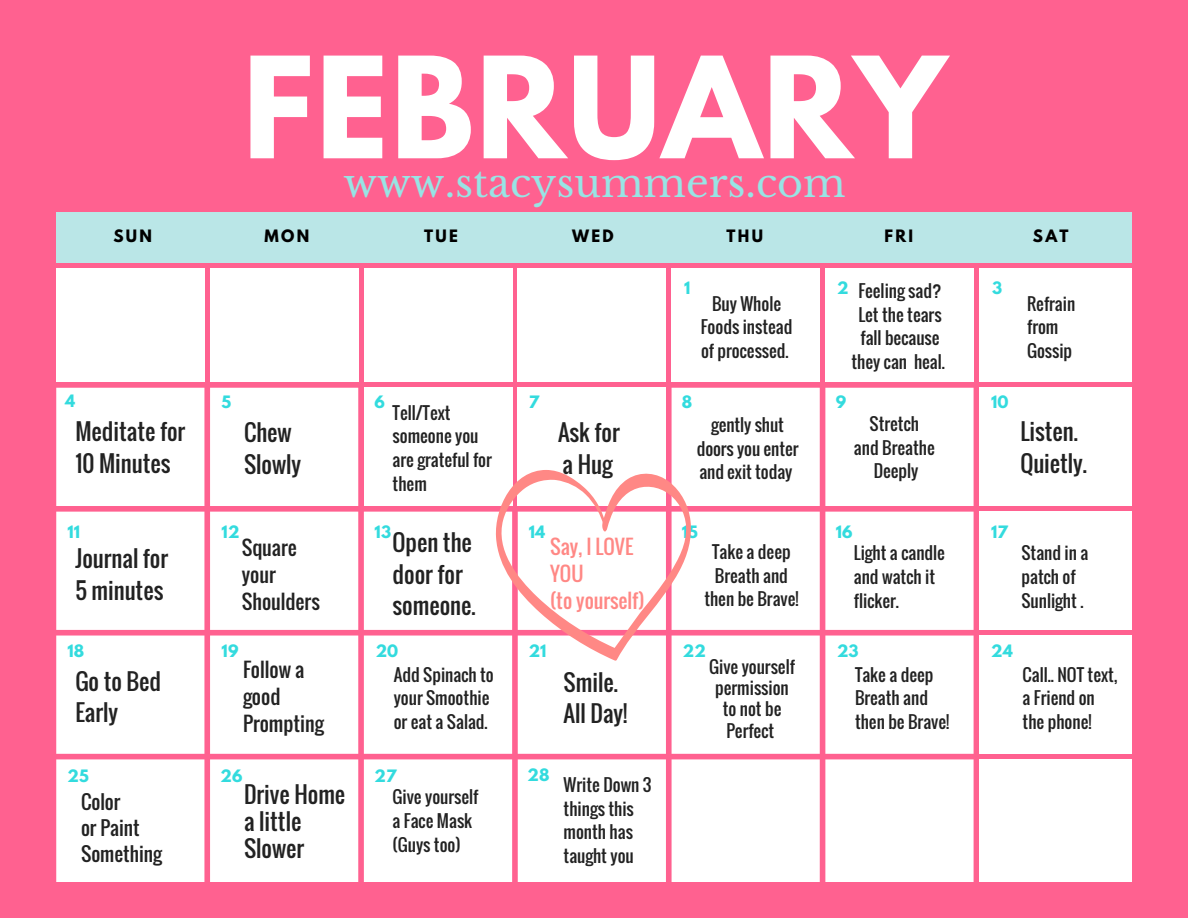
<style>
.page{position:relative;width:1188px;height:918px;background:#ff6190}
.page>*{position:absolute;margin:0;border:0;box-sizing:border-box;transform-origin:0 0}
.t1{font:700 124.5px "League Spartan";letter-spacing:.02em;color:#fff}
.t2{font:39.6px "Libre Baskerville";color:#98e4e4}
.t3{font:22.65px/31.5px "Oswald";color:#222}
.t4{font:19.8px/27px "Oswald";color:#222}
.t5{font:19.8px/27px "Oswald";color:#ff8885}
.t6{font:19.2px/25.8px "Oswald";color:#222}
.t7{font:16.95px/23.7px "Oswald";color:#222}
.t8{font:700 15.15px "League Spartan";letter-spacing:.01em;color:#33dbde}
.t9{font:700 15.15px "League Spartan";letter-spacing:.15em;color:#000}
</style>
<div class="page">
<div style="left:56px;top:268px;width:148px;height:114px;background:#fff"></div>
<div style="left:56px;top:388px;width:148px;height:118px;background:#fff"></div>
<div style="left:56px;top:512px;width:148px;height:118px;background:#fff"></div>
<div style="left:56px;top:636px;width:148px;height:246px;background:#fff"></div>
<div style="left:210px;top:268px;width:148px;height:114px;background:#fff"></div>
<div style="left:210px;top:388px;width:148px;height:118px;background:#fff"></div>
<div style="left:210px;top:512px;width:148px;height:118px;background:#fff"></div>
<div style="left:210px;top:636px;width:148px;height:246px;background:#fff"></div>
<div style="left:364px;top:268px;width:148px;height:114px;background:#fff"></div>
<div style="left:518px;top:268px;width:148px;height:114px;background:#fff"></div>
<div style="left:672px;top:268px;width:148px;height:114px;background:#fff"></div>
<div style="left:825px;top:268px;width:149px;height:114px;background:#fff"></div>
<div style="left:979px;top:268px;width:153px;height:114px;background:#fff"></div>
<div style="left:979px;top:388px;width:153px;height:118px;background:#fff"></div>
<div style="left:979px;top:512px;width:153px;height:118px;background:#fff"></div>
<div style="left:979px;top:636px;width:153px;height:118px;background:#fff"></div>
<div style="left:979px;top:759px;width:153px;height:123px;background:#fff"></div>
<div style="left:56px;top:213px;width:1076px;height:50px;background:#bae6e7"></div>
<svg style="left:364px;top:388px;width:610px;height:494px;background:#fff4f6"></svg>
<h1 class="t1" style="left:243px;top:46px;width:705px">FEBRUARY</h1>
<h2 class="t2" style="left:343px;top:158px;width:504px">www.stacysummers.com</h2>
<p class="t9" style="left:114px;top:228px;width:40px">SUN</p>
<p class="t9" style="left:265px;top:228px;width:46px">MON</p>
<p class="t9" style="left:424px;top:228px;width:35px">TUE</p>
<p class="t9" style="left:572px;top:228px;width:43px">WED</p>
<p class="t9" style="left:727px;top:228px;width:38px">THU</p>
<p class="t9" style="left:885px;top:228px;width:30px">FRI</p>
<p class="t9" style="left:1033px;top:228px;width:37px">SAT</p>
<p class="t8" style="left:684px;top:280px;width:8px">1</p>
<p class="t8" style="left:837px;top:280px;width:13px">2</p>
<p class="t8" style="left:992px;top:280px;width:12px">3</p>
<p class="t7" style="left:852px;top:279px;width:95px;text-align:center">Feeling sad?<br>Let the tears fall because they can heal.</p>
<p class="t7" style="left:701px;top:291px;width:93px;text-align:center">Buy Whole<br>Foods instead of processed.</p>
<p class="t7" style="left:1027px;top:291px;width:50px">Refrain from<br>Gossip</p>
<p class="t8" style="left:65px;top:394px;width:12px">4</p>
<p class="t8" style="left:222px;top:395px;width:11px">5</p>
<p class="t8" style="left:375px;top:395px;width:12px">6</p>
<p class="t8" style="left:529px;top:395px;width:12px">7</p>
<p class="t8" style="left:682px;top:395px;width:12px">8</p>
<p class="t8" style="left:836px;top:395px;width:12px">9</p>
<p class="t8" style="left:991px;top:395px;width:19px">10</p>
<p class="t7" style="left:393px;top:400px;width:101px">Tell/Text someone you are grateful for them</p>
<h3 class="t3" style="left:558px;top:416px;width:63px">Ask for a Hug</h3>
<p class="t7" style="left:697px;top:412px;width:103px;text-align:center">gently shut doors you enter and exit today</p>
<p class="t7" style="left:854px;top:411px;width:82px;text-align:center">Stretch<br>and Breathe<br>Deeply</p>
<h3 class="t3" style="left:1020px;top:415px;width:68px">Listen.<br>Quietly.</h3>
<h3 class="t3" style="left:75px;top:415px;width:111px">Meditate for<br>10 Minutes</h3>
<h3 class="t3" style="left:244px;top:416px;width:59px">Chew<br>Slowly</h3>
<p class="t8" style="left:68px;top:524px;width:14px">11</p>
<p class="t8" style="left:222px;top:524px;width:19px">12</p>
<p class="t8" style="left:375px;top:524px;width:18px">13</p>
<p class="t8" style="left:529px;top:524px;width:18px">14</p>
<p class="t8" style="left:682px;top:524px;width:18px">15</p>
<p class="t8" style="left:836px;top:524px;width:18px">16</p>
<p class="t8" style="left:991px;top:524px;width:18px">17</p>
<h3 class="t3" style="left:75px;top:542px;width:94px">Journal for<br>5 minutes</h3>
<p class="t4" style="left:242px;top:533px;width:79px">Square your<br>Shoulders</p>
<h3 class="t3" style="left:393px;top:526px;width:85px">Open the door for someone.</h3>
<p class="t5" style="left:550px;top:532px;width:96px">Say, I LOVE<br>YOU<br>(to yourself)</p>
<p class="t7" style="left:704px;top:540px;width:96px;text-align:center">Take a deep<br>Breath and then be Brave!</p>
<p class="t7" style="left:854px;top:541px;width:93px">Light a candle and watch it flicker.</p>
<p class="t7" style="left:1022px;top:541px;width:68px">Stand in a patch of<br>Sunlight .</p>
<p class="t8" style="left:68px;top:643px;width:18px">18</p>
<p class="t8" style="left:222px;top:643px;width:18px">19</p>
<p class="t8" style="left:376px;top:643px;width:24px">20</p>
<p class="t8" style="left:529px;top:643px;width:19px">21</p>
<p class="t8" style="left:683px;top:643px;width:24px">22</p>
<p class="t8" style="left:837px;top:643px;width:23px">23</p>
<p class="t8" style="left:991px;top:643px;width:23px">24</p>
<p class="t7" style="left:709px;top:655px;width:87px;line-height:21.3px;text-align:center">Give yourself permission to not be<br>Perfect</p>
<p class="t7" style="left:855px;top:662px;width:96px">Take a deep<br>Breath and then be Brave!</p>
<p class="t7" style="left:1023px;top:662px;width:96px">Call.. NOT text, a Friend on the phone!</p>
<h3 class="t3" style="left:75px;top:665px;width:87px">Go to Bed<br>Early</h3>
<p class="t4" style="left:243px;top:656px;width:82px">Follow a good<br>Prompting</p>
<p class="t7" style="left:394px;top:662px;width:102px">Add Spinach to your Smoothie or eat a Salad.</p>
<h3 class="t3" style="left:564px;top:666px;width:65px">Smile.<br>All Day!</h3>
<p class="t8" style="left:68px;top:768px;width:23px">25</p>
<p class="t8" style="left:220px;top:768px;width:23px">26</p>
<p class="t8" style="left:375px;top:768px;width:23px">27</p>
<p class="t6" style="left:81px;top:788px;width:82px">Color<br>or Paint<br>Something</p>
<h3 class="t3" style="left:244px;top:780px;width:103px;line-height:27px">Drive Home a little<br>Slower</h3>
<p class="t7" style="left:393px;top:785px;width:87px">Give yourself a Face Mask (Guys too)</p>
<p class="t8" style="left:528px;top:767px;width:23px">28</p>
<p class="t7" style="left:564px;top:772px;width:89px">Write Down 3 things this month has taught you</p>
</div>
